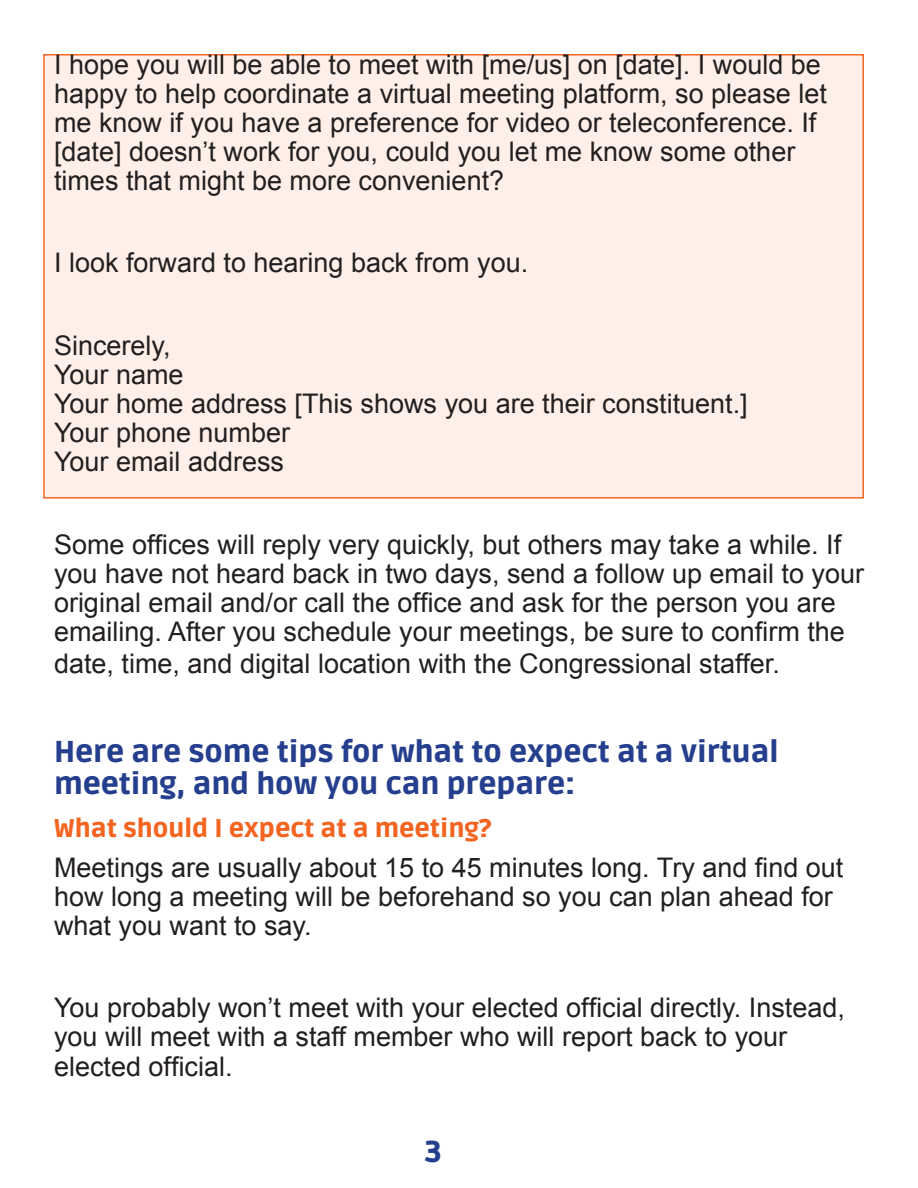
<style>
.page{position:relative;width:918px;height:1188px;background:#fff}
.page>*{position:absolute;margin:0;border:0;box-sizing:border-box;transform-origin:0 0}
.t1{font:900 30px/32.4px "Ruda";color:#253f8e}
.t2{font:27px/29.1px "Arial";color:#231f20}
.orange_sub{font:900 25.5px "Ruda";color:#f36421}
</style>
<div class="page">
<div style="left:43px;top:54px;width:821px;height:445px;background:#fef0e9;border:2px solid #f26522"></div>
<p class="t2" style="left:54px;top:50px;width:774px">I hope you will be able to meet with [me/us] on [date]. I would be happy to help coordinate a virtual meeting platform, so please let me know if you have a preference for video or teleconference. If [date] doesn’t work for you, could you let me know some other times that might be more convenient?</p>
<p class="t2" style="left:54px;top:249px;width:476px">I look forward to hearing back from you.</p>
<p class="t2" style="left:54px;top:331px;width:695px">Sincerely,<br>Your name<br>Your home address [This shows you are their constituent.]<br>Your phone number<br>Your email address</p>
<p class="t2" style="left:54px;top:530px;width:812px">Some offices will reply very quickly, but others may take a while. If you have not heard back in two days, send a follow up email to your original email and/or call the office and ask for the person you are emailing. After you schedule your meetings, be sure to confirm the</p>
<p class="t2" style="left:54px;top:650px;width:727px">date, time, and digital location with the Congressional staffer.</p>
<p class="t1" style="left:54px;top:737px;width:726px">Here are some tips for what to expect at a virtual meeting, and how you can prepare:</p>
<p class="orange_sub" style="left:54px;top:814px;width:439px">What should I expect at a meeting?</p>
<p class="t2" style="left:54px;top:853px;width:791px">Meetings are usually about 15 to 45 minutes long. Try and find out how long a meeting will be beforehand so you can plan ahead for what you want to say.</p>
<p class="t2" style="left:54px;top:994px;width:792px">You probably won’t meet with your elected official directly. Instead, you will meet with a staff member who will report back to your elected official.</p>
<p class="t1" style="left:425px;top:1136px;width:18px">3</p>
</div>
